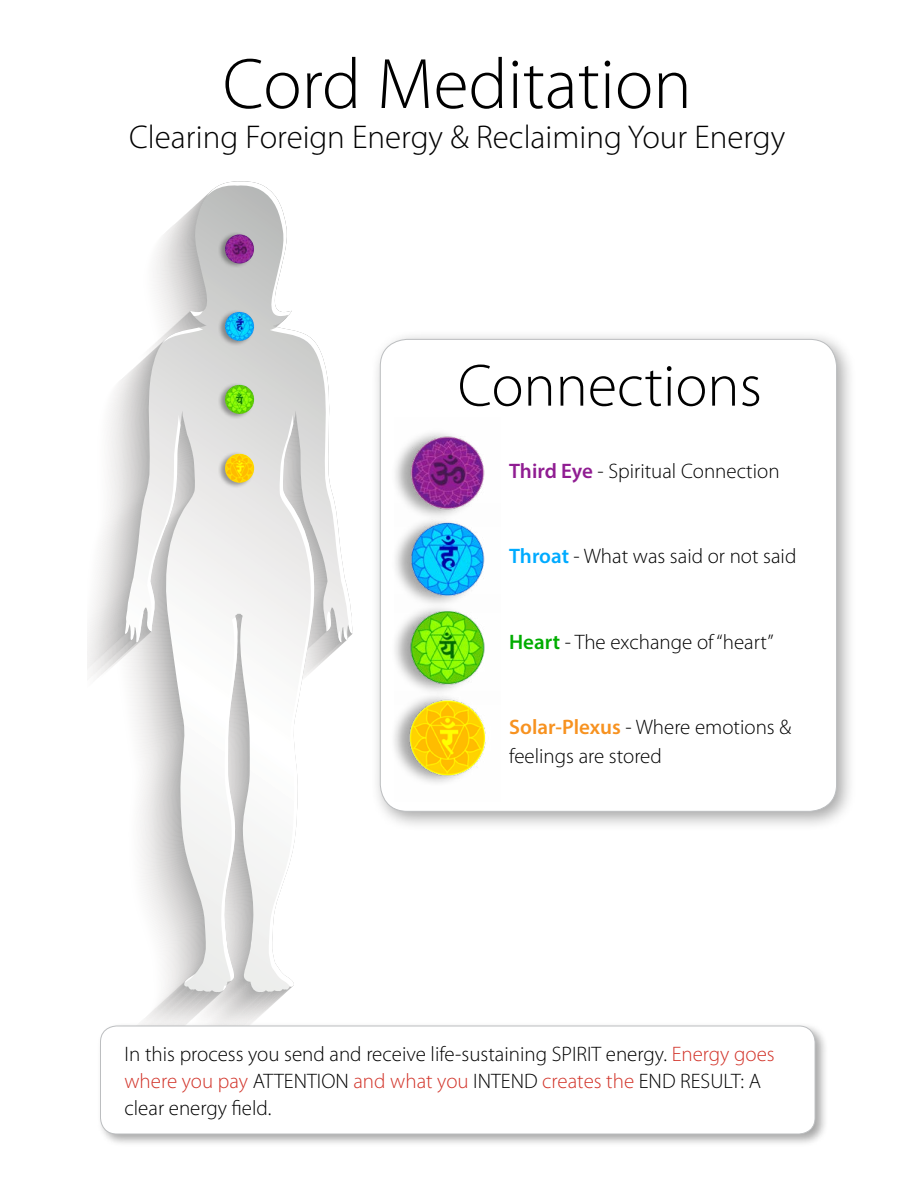
<style>
.page{position:relative;width:918px;height:1188px;background:#fff}
.page>*{position:absolute;margin:0;border:0;box-sizing:border-box;transform-origin:0 0}
.t1{font:300 72px "Myriad Pro";color:#000}
.t2{font:300 60px "Myriad Pro";color:#000}
.t3{font:300 33px "Myriad Pro";color:#000}
.t4{font:300 21px/27px "Myriad Pro";color:#000}
.s1{font-weight:600;color:#901d92}
.s2{font-weight:600;color:#00abff}
.s3{font-weight:600;color:#00ad00}
.s4{font-weight:600;color:#f79220}
.s5{color:#d2342a}
</style>
<div class="page">
<div style="left:370px;top:329px;width:487px;height:503px;background:#000;opacity:.35"></div>
<div style="left:380px;top:339px;width:457px;height:472px;background:#fff;border-radius:27px"></div>
<svg style="left:125px;top:182px;width:228px;height:809px"></svg>
<div style="left:96px;top:1022px;width:732px;height:125px;background:#000;opacity:.35"></div>
<div style="left:101px;top:1026px;width:714px;height:108px;background:#fff;border-radius:16px"></div>
<div style="left:100px;top:1026px;width:715px;height:108px;border:1px solid #bcbec0;border-radius:16px"></div>
<img style="left:395px;top:433px;width:90px;height:71px">
<img style="left:395px;top:504px;width:90px;height:91px">
<img style="left:395px;top:595px;width:90px;height:97px">
<img style="left:394px;top:696px;width:92px;height:87px">
<div style="left:218px;top:232px;width:37px;height:37px;background:#000;opacity:.35"></div>
<img style="left:225px;top:234px;width:29px;height:30px;border-radius:15px">
<div style="left:218px;top:382px;width:37px;height:37px;background:#000;opacity:.35"></div>
<img style="left:225px;top:385px;width:29px;height:29px;border-radius:15px">
<div style="left:218px;top:309px;width:37px;height:37px;background:#000;opacity:.35"></div>
<img style="left:225px;top:312px;width:29px;height:29px;border-radius:15px">
<div style="left:218px;top:451px;width:37px;height:38px;background:#000;opacity:.35"></div>
<img style="left:225px;top:454px;width:29px;height:29px;border-radius:15px">
<h1 class="t1" style="left:223px;top:41px;width:471px">Cord Meditation</h1>
<h3 class="t3" style="left:129px;top:117px;width:658px">Clearing Foreign Energy &amp; Reclaiming Your Energy</h3>
<h2 class="t2" style="left:458px;top:350px;width:306px">Connections</h2>
<p class="t4" style="left:509px;top:457px;width:272px"><span class="s1">Third Eye</span> - Spiritual Connection</p>
<p class="t4" style="left:509px;top:543px;width:289px"><span class="s2">Throat</span> - What was said or not said</p>
<p class="t4" style="left:509px;top:628px;width:266px"><span class="s3">Heart</span> - The exchange of “heart”</p>
<p class="t4" style="left:509px;top:713px;width:283px;line-height:28.5px"><span class="s4">Solar-Plexus</span> - Where emotions &amp; feelings are stored</p>
<p class="t4" style="left:124px;top:1041px;width:652px">In this process you send and receive life-sustaining SPIRIT energy. <span class="s5">Energy goes where you pay</span> ATTENTION <span class="s5">and what you</span> INTEND <span class="s5">creates the</span> END RESULT: A clear energy field.</p>
</div>
